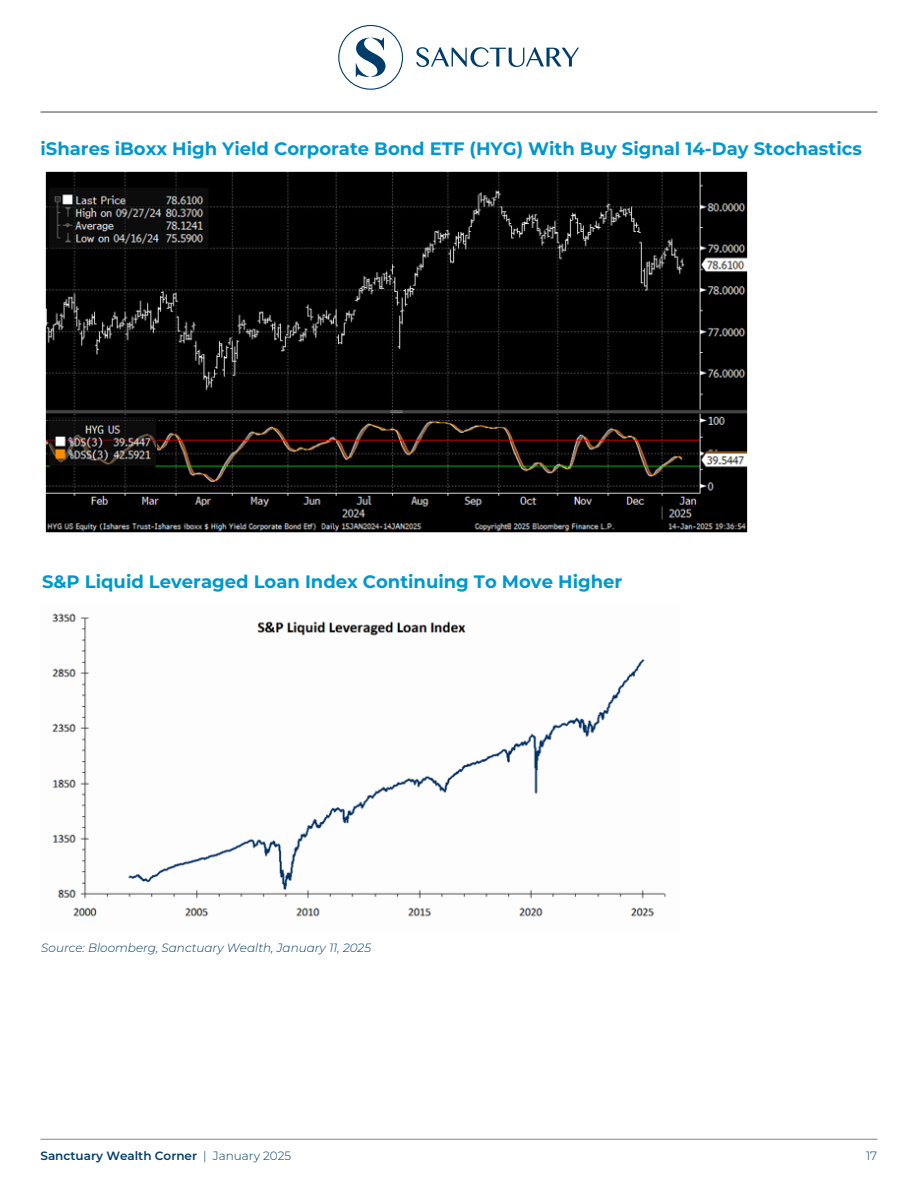
<style>
.page{position:relative;width:918px;height:1188px;background:#fff}
.page>*{position:absolute;margin:0;border:0;box-sizing:border-box;transform-origin:0 0}
.Chart_header_Lt_Blue{font:700 18px "Montserrat";color:#0098ce}
.t1{font:italic 300 12px "Montserrat";color:#003d6a}
.t2{font:600 12px "Montserrat";color:#003d6a}
.t3{font:300 12px "Montserrat";color:#003d6a}
.s1{font-weight:300}
</style>
<div class="page">
<hr style="left:40px;top:111px;width:838px;height:2px;background:#808285">
<hr style="left:40px;top:1139px;width:838px;height:1px;background:#808285">
<svg style="left:338px;top:25px;width:65px;height:65px"></svg>
<svg style="left:416px;top:47px;width:163px;height:20px"></svg>
<img style="left:45px;top:171px;width:703px;height:362px">
<img style="left:52px;top:613px;width:614px;height:304px">
<p class="Chart_header_Lt_Blue" style="left:40px;top:137px;width:823px">iShares iBoxx High Yield Corporate Bond ETF (HYG) With Buy Signal 14-Day Stochastics</p>
<p class="Chart_header_Lt_Blue" style="left:42px;top:570px;width:582px">S&amp;P Liquid Leveraged Loan Index Continuing To Move Higher</p>
<p class="t1" style="left:41px;top:940px;width:331px">Source: Bloomberg, Sanctuary Wealth, January 11, 2025</p>
<p class="t2" style="left:40px;top:1147px;width:252px">Sanctuary Wealth Corner <span class="s1">| January 2025</span></p>
<p class="t3" style="left:866px;top:1147px;width:13px">17</p>
</div>
